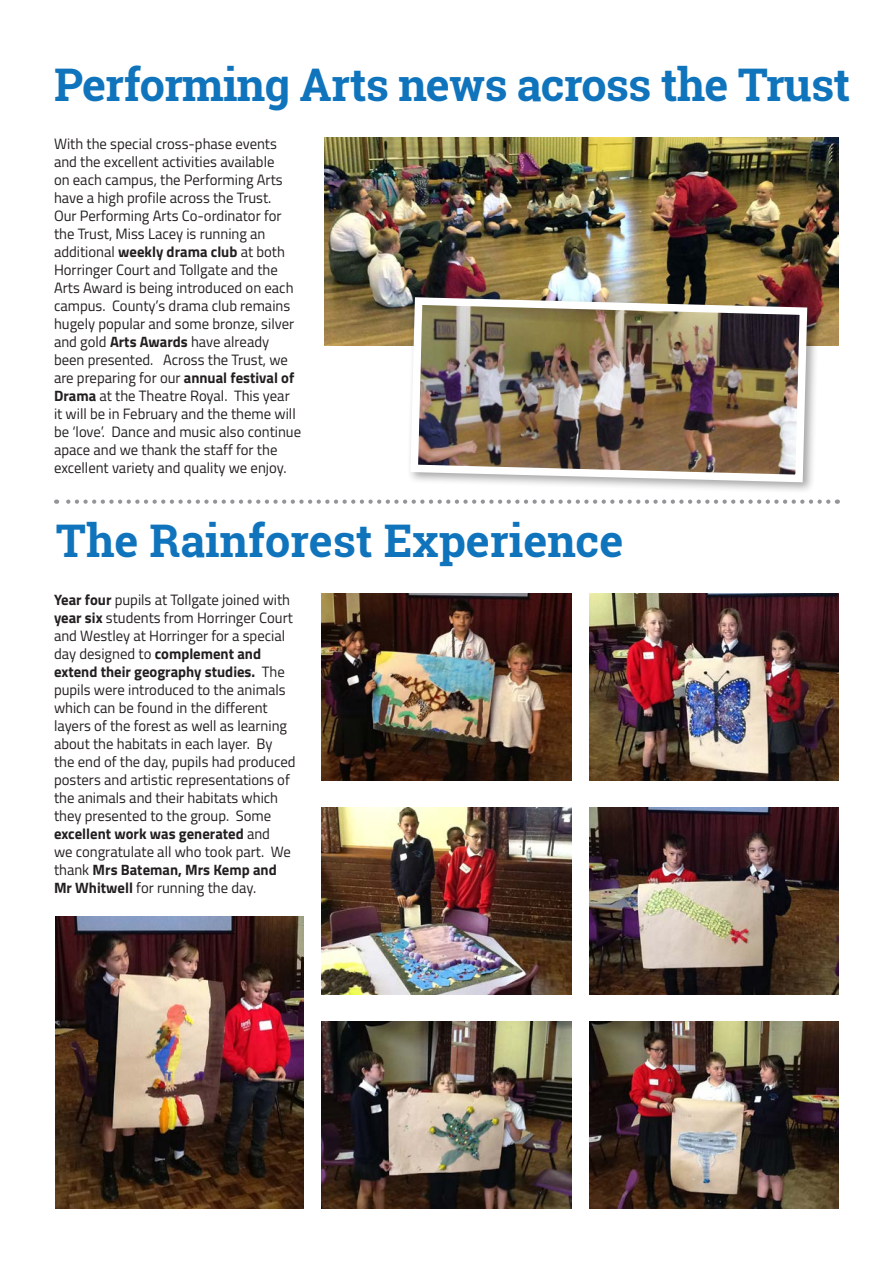
<style>
.page{position:relative;width:893px;height:1263px;background:#fff}
.page>*{position:absolute;margin:0;border:0;box-sizing:border-box;transform-origin:0 0}
.t1{font:700 45px "Roboto Slab";letter-spacing:-.02em;color:#1074bc}
.t2{font:700 45px "Roboto Slab";color:#1074bc}
.t3{font:15px/18px "Titillium";color:#231f20}
.s1{font-weight:700}
</style>
<div class="page">
<img style="left:325px;top:138px;width:514px;height:207px">
<img style="left:322px;top:1022px;width:249px;height:187px">
<img style="left:589px;top:594px;width:250px;height:187px">
<img style="left:322px;top:594px;width:249px;height:187px">
<img style="left:322px;top:808px;width:249px;height:187px">
<img style="left:589px;top:1022px;width:250px;height:187px">
<img style="left:589px;top:808px;width:250px;height:187px">
<img style="left:56px;top:916px;width:248px;height:293px">
<svg style="left:56px;top:499px;width:772px;height:5px"></svg>
<div style="left:407px;top:294px;width:412px;height:201px;background:#231f20;opacity:.4"></div>
<img style="left:406px;top:293px;width:405px;height:193px">
<p class="t1" style="left:54px;top:54px;width:798px">Performing Arts news across the Trust</p>
<p class="t3" style="left:54px;top:134px;width:249px">With the special cross-phase events and the excellent activities available<br>on each campus, the Performing Arts have a high profile across the Trust.<br>Our Performing Arts Co-ordinator for the Trust, Miss Lacey is running an additional <span class="s1">weekly drama club</span> at both Horringer Court and Tollgate and the Arts Award is being introduced on each campus. County’s drama club remains hugely popular and some bronze, silver and gold <span class="s1">Arts Awards</span> have already been presented. Across the Trust, we are preparing for our <span class="s1">annual festival of Drama</span> at the Theatre Royal. This year it will be in February and the theme will be ‘love’. Dance and music also continue apace and we thank the staff for the excellent variety and quality we enjoy.</p>
<p class="t2" style="left:56px;top:510px;width:569px">The Rainforest Experience</p>
<p class="t3" style="left:54px;top:590px;width:243px"><span class="s1">Year four</span> pupils at Tollgate joined with <span class="s1">year six</span> students from Horringer Court and Westley at Horringer for a special day designed to <span class="s1">complement and extend their geography studies.</span> The pupils were introduced to the animals which can be found in the different layers of the forest as well as learning about the habitats in each layer. By the end of the day, pupils had produced posters and artistic representations of the animals and their habitats which they presented to the group. Some <span class="s1">excellent work was generated</span> and<br>we congratulate all who took part. We thank <span class="s1">Mrs Bateman, Mrs Kemp and Mr Whitwell</span> for running the day.</p>
</div>
